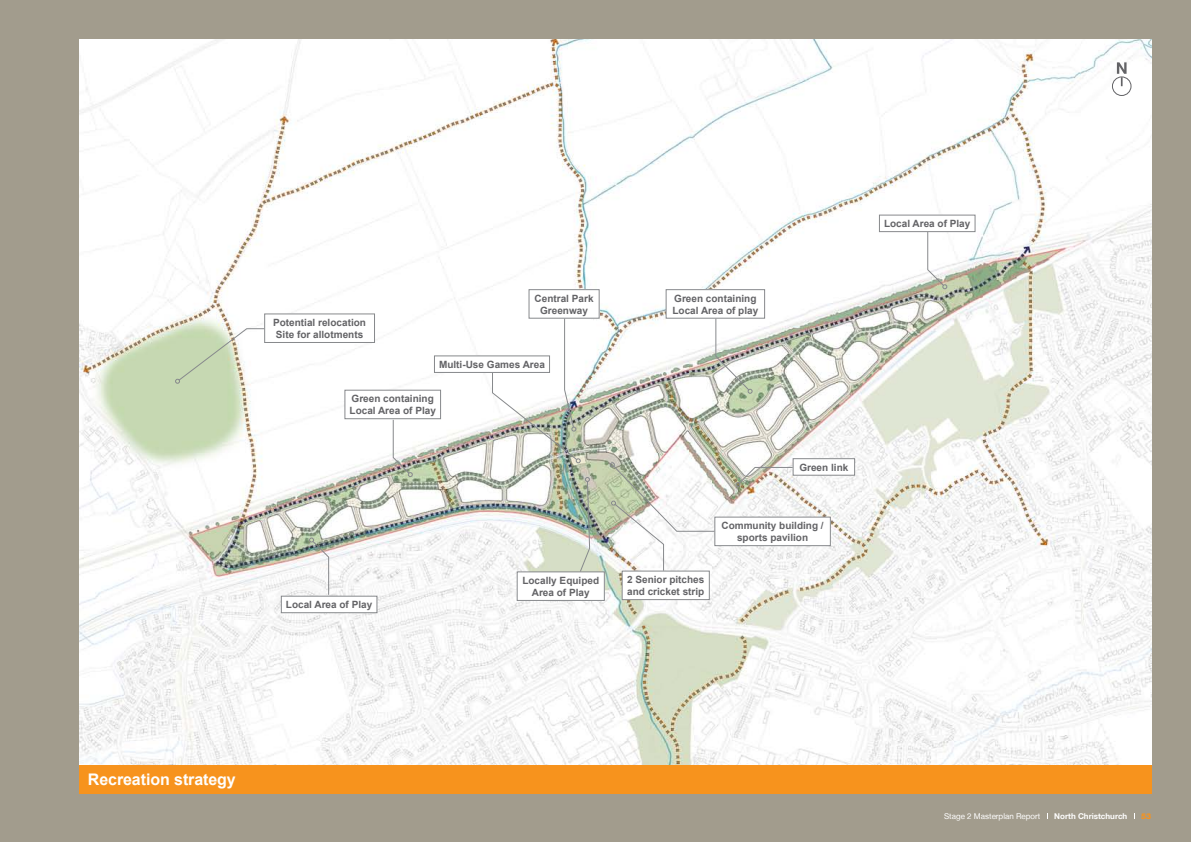
<style>
.page{position:relative;width:1191px;height:842px;background:#a29c8d}
.page>*{position:absolute;margin:0;border:0;box-sizing:border-box;transform-origin:0 0}
.LGE_SUB_HEADER{font:700 16px "Arial";letter-spacing:-.005em;color:#fff}
.BODY_COPY_10PT{font:700 10px/12px "Arial";color:#636366}
.t1{font:8px "Helvetica Neue LT";color:#fff}
.t2{font:700 8px "Helvetica Neue LT";color:#fff}
.t3{font:800 8px "Helvetica Neue LT";color:#f7931d}
</style>
<div class="page">
<img style="left:79px;top:40px;width:1072px;height:725px">
<div style="left:666px;top:290px;width:98px;height:28px;background:#fff"></div>
<div style="left:665px;top:289px;width:100px;height:30px;border:1px solid #87898c"></div>
<div style="left:529px;top:290px;width:70px;height:28px;background:#fff"></div>
<div style="left:528px;top:289px;width:71px;height:30px;border:1px solid #87898c"></div>
<div style="left:793px;top:459px;width:61px;height:16px;background:#fff"></div>
<div style="left:792px;top:458px;width:63px;height:18px;border:1px solid #87898c"></div>
<div style="left:622px;top:571px;width:87px;height:29px;background:#fff"></div>
<div style="left:622px;top:571px;width:87px;height:29px;border:1px solid #87898c"></div>
<div style="left:345px;top:390px;width:95px;height:29px;background:#fff"></div>
<div style="left:344px;top:390px;width:97px;height:29px;border:1px solid #87898c"></div>
<div style="left:879px;top:215px;width:96px;height:17px;background:#fff"></div>
<div style="left:879px;top:215px;width:96px;height:17px;border:1px solid #87898c"></div>
<div style="left:281px;top:596px;width:96px;height:17px;background:#fff"></div>
<div style="left:281px;top:596px;width:96px;height:17px;border:1px solid #87898c"></div>
<div style="left:265px;top:314px;width:109px;height:28px;background:#fff"></div>
<div style="left:264px;top:314px;width:111px;height:29px;border:1px solid #87898c"></div>
<div style="left:434px;top:356px;width:115px;height:16px;background:#fff"></div>
<div style="left:434px;top:355px;width:116px;height:18px;border:1px solid #87898c"></div>
<div style="left:517px;top:572px;width:87px;height:28px;background:#fff"></div>
<div style="left:517px;top:571px;width:87px;height:30px;border:1px solid #87898c"></div>
<svg style="left:715px;top:318px;width:37px;height:76px;background:#d8dbd4"></svg>
<svg style="left:735px;top:466px;width:58px;height:21px"></svg>
<svg style="left:392px;top:419px;width:21px;height:58px"></svg>
<svg style="left:926px;top:231px;width:21px;height:58px"></svg>
<svg style="left:309px;top:537px;width:21px;height:59px"></svg>
<svg style="left:175px;top:328px;width:90px;height:56px;background:#d6e0c8"></svg>
<img style="left:491px;top:318px;width:90px;height:145px">
<svg style="left:579px;top:477px;width:11px;height:96px"></svg>
<div style="left:715px;top:517px;width:115px;height:29px;background:#fff"></div>
<div style="left:714px;top:517px;width:116px;height:29px;border:1px solid #87898c"></div>
<svg style="left:610px;top:462px;width:105px;height:110px;background:#e7e8e2"></svg>
<div style="left:1112px;top:76px;width:19px;height:20px;border:1px solid #636366;border-radius:50%"></div>
<svg style="left:1116px;top:62px;width:10px;height:24px"></svg>
<div style="left:79px;top:765px;width:1072px;height:29px;background:#f7931d"></div>
<p class="BODY_COPY_10PT" style="left:273px;top:317px;width:94px">Potential relocation<br>Site for allotments</p>
<p class="BODY_COPY_10PT" style="left:534px;top:292px;width:60px;text-align:center">Central Park<br>Greenway</p>
<p class="BODY_COPY_10PT" style="left:439px;top:359px;width:107px">Multi-Use Games Area</p>
<p class="BODY_COPY_10PT" style="left:349px;top:393px;width:88px">Green containing<br>Local Area of Play</p>
<p class="BODY_COPY_10PT" style="left:286px;top:599px;width:88px">Local Area of Play</p>
<p class="BODY_COPY_10PT" style="left:522px;top:575px;width:78px;text-align:center">Locally Equiped<br>Area of Play</p>
<p class="BODY_COPY_10PT" style="left:672px;top:292px;width:87px">Green containing<br>Local Area of play</p>
<p class="BODY_COPY_10PT" style="left:799px;top:461px;width:50px">Green link</p>
<p class="BODY_COPY_10PT" style="left:627px;top:574px;width:79px">2 Senior pitches and cricket strip</p>
<p class="BODY_COPY_10PT" style="left:721px;top:520px;width:104px;text-align:center">Community building / sports pavilion</p>
<p class="BODY_COPY_10PT" style="left:884px;top:218px;width:88px">Local Area of Play</p>
<p class="LGE_SUB_HEADER" style="left:88px;top:769px;width:149px">Recreation strategy</p>
<p class="t1" style="left:944px;top:812px;width:98px">Stage 2 Masterplan Report</p>
<p class="t2" style="left:1054px;top:811px;width:75px">North Christchurch</p>
<p class="t3" style="left:1141px;top:812px;width:12px">53</p>
</div>
